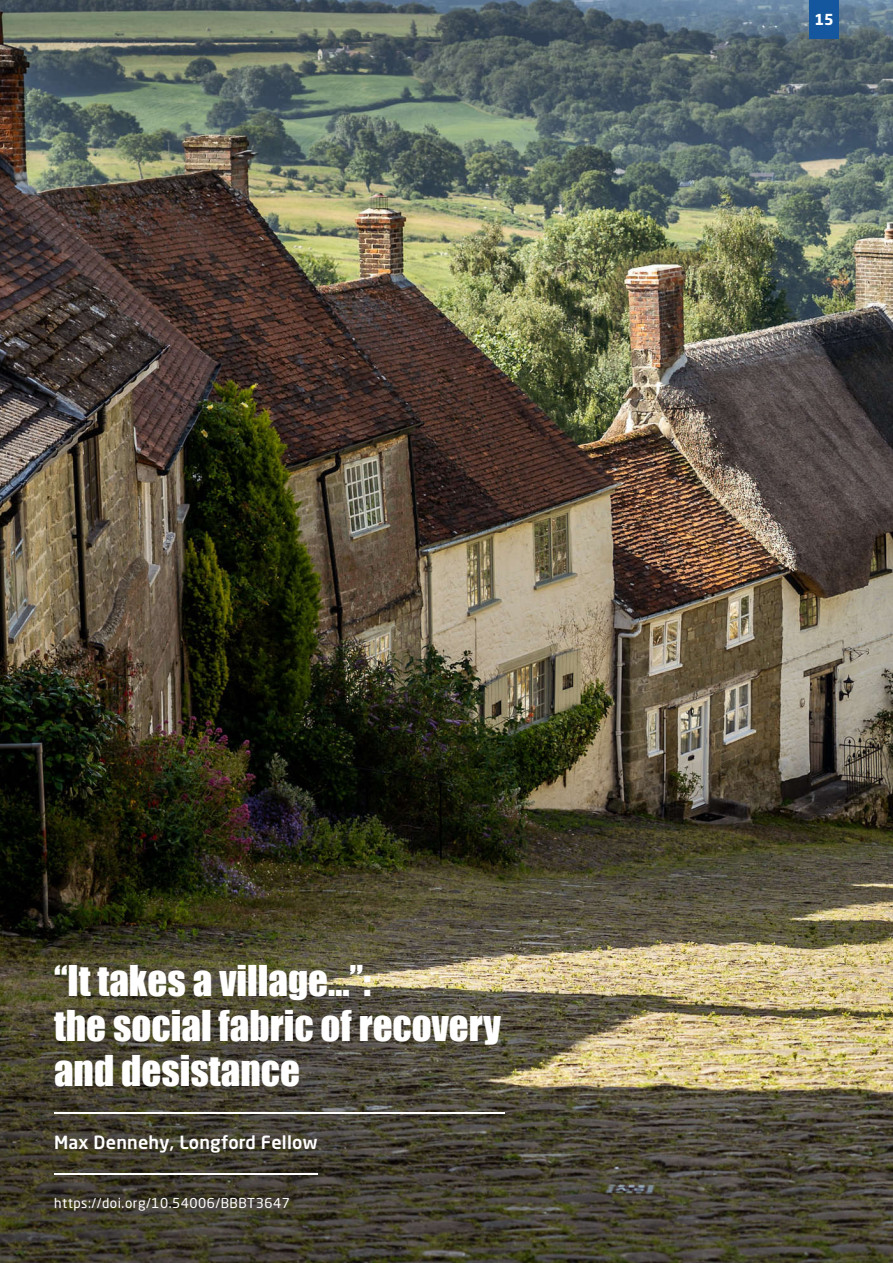
<style>
.page{position:relative;width:893px;height:1263px;background:#fff}
.page>*{position:absolute;margin:0;border:0;box-sizing:border-box;transform-origin:0 0}
.t1{font:39px/45px "Impact";color:#fff}
.t2{font:500 18px "Neo Sans Std";letter-spacing:.01em;color:#fff}
.t3{font:700 15px "Neo Sans Std";color:#fff}
.t4{font:13.5px "Neo Sans Std";letter-spacing:.04em;color:#fff}
</style>
<div class="page">
<img style="left:0;top:0;width:893px;height:1263px">
<hr style="left:54px;top:1112px;width:451px;height:1px;background:#fff">
<hr style="left:54px;top:1174px;width:264px;height:1px;background:#fff">
<div style="left:809px;top:0;width:30px;height:38px;background:#14579f"></div>
<p class="t3" style="left:814px;top:13px;width:21px">15</p>
<p class="t1" style="left:54px;top:960px;width:448px">“It takes a village…”:<br>the social fabric of recovery and desistance</p>
<p class="t2" style="left:54px;top:1135px;width:265px">Max Dennehy, Longford Fellow</p>
<p class="t4" style="left:54px;top:1197px;width:237px">https://doi.org/10.54006/BBBT3647</p>
</div>
